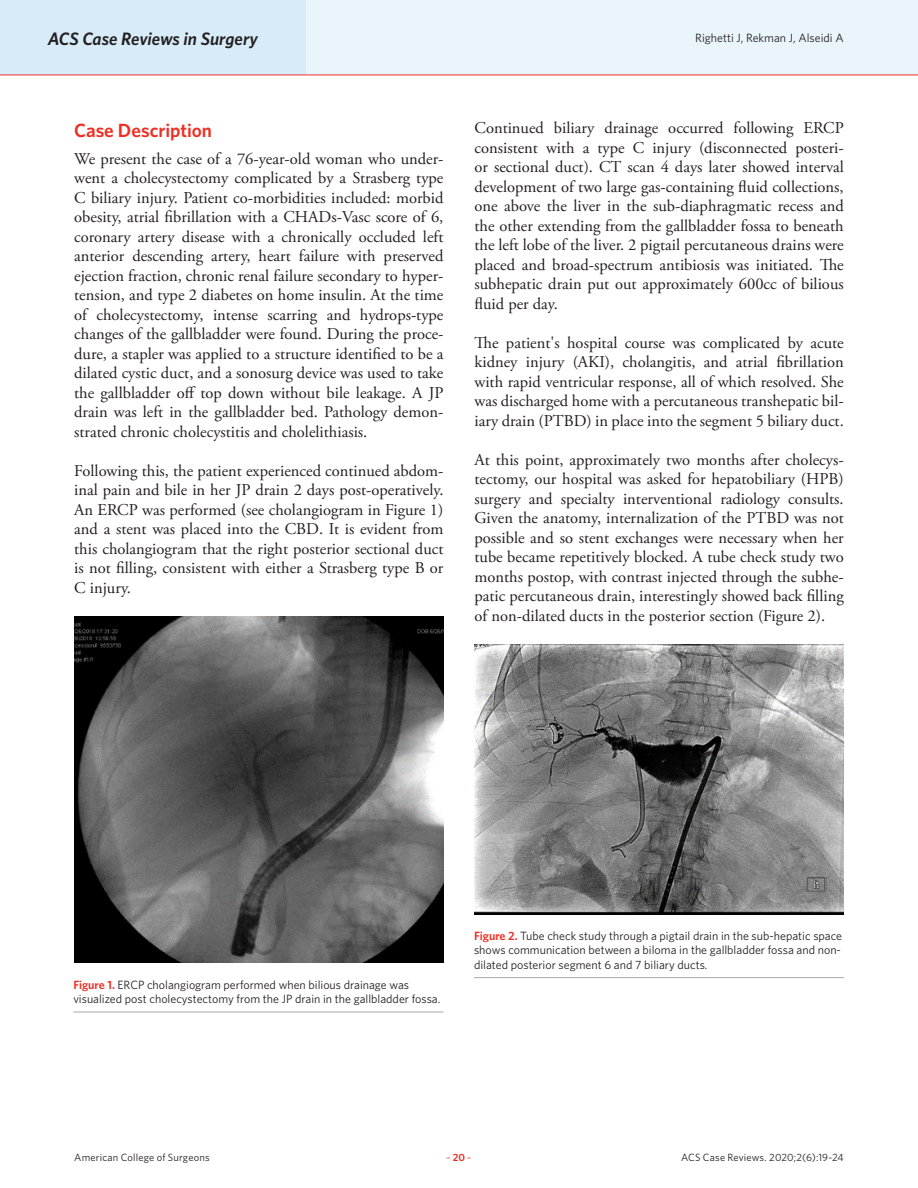
<style>
.page{position:relative;width:918px;height:1188px;background:#fff}
.page>*{position:absolute;margin:0;border:0;box-sizing:border-box;transform-origin:0 0}
.Article_Subhead{font:600 19.2px "Whitney";color:#ee2e22}
.t1{font:italic 600 18px "Whitney";letter-spacing:-.005em;color:#231f20}
.Article_Body_no_inde{font:16.5px/19.5px "Adobe Garamond Pro";color:#231f20;text-align:justify}
.Caption_New{font:12px/14.4px "Whitney";color:#231f20}
.t2{font:10.5px "Whitney";letter-spacing:.015em;color:#231f20}
.t3{font:10.5px "Whitney";color:#ee2e22}
.s1{font-weight:600;color:#ee2e22}
.s2{font-weight:600}
</style>
<div class="page">
<div style="left:0;top:0;width:918px;height:75px;background:#eaf5fb"></div>
<div style="left:0;top:0;width:306px;height:75px;background:#d7ebf8"></div>
<hr style="left:0;top:75px;width:918px;height:1px;background:#ee2e22">
<hr style="left:73px;top:1012px;width:370px;height:1px;background:#a9a8aa">
<hr style="left:474px;top:977px;width:370px;height:1px;background:#a9a8aa">
<img style="left:74px;top:616px;width:369px;height:347px">
<img style="left:475px;top:645px;width:369px;height:270px">
<p class="t1" style="left:48px;top:26px;width:212px">ACS Case Reviews in Surgery</p>
<p class="Caption_New" style="left:695px;top:31px;width:150px">Righetti J, Rekman J, Alseidi A</p>
<p class="Article_Subhead" style="left:74px;top:117px;width:139px">Case Description</p>
<p class="Article_Body_no_inde" style="left:74px;top:149px;width:371px">We present the case of a 76-year-old woman who under&shy;went a cholecystectomy complicated by a Strasberg type C biliary injury. Patient co-morbidities included: morbid obesity, atrial fibrillation with a CHADs-Vasc score of 6, coronary artery disease with a chronically occluded left anterior descending artery, heart failure with preserved ejection fraction, chronic renal failure secondary to hyper&shy;tension, and type 2 diabetes on home insulin. At the time of cholecystectomy, intense scarring and hydrops-type changes of the gallbladder were found. During the proce&shy;dure, a stapler was applied to a structure identified to be a dilated cystic duct, and a sonosurg device was used to take the gallbladder off top down without bile leakage. A JP drain was left in the gallbladder bed. Pathology demon&shy;strated chronic cholecystitis and cholelithiasis.</p>
<p class="Article_Body_no_inde" style="left:74px;top:461px;width:371px">Following this, the patient experienced continued abdom&shy;inal pain and bile in her JP drain 2 days post-operatively.<br>An ERCP was performed (see cholangiogram in Figure 1) and a stent was placed into the CBD. It is evident from this cholangiogram that the right posterior sectional duct is not filling, consistent with either a Strasberg type B or C injury.</p>
<p class="Article_Body_no_inde" style="left:475px;top:119px;width:371px">Continued biliary drainage occurred following ERCP consistent with a type C injury (disconnected posteri&shy;or sectional duct). CT scan 4 days later showed interval development of two large gas-containing fluid collections, one above the liver in the sub-diaphragmatic recess and the other extending from the gallbladder fossa to beneath the left lobe of the liver. 2 pigtail percutaneous drains were placed and broad-spectrum antibiosis was initiated. The subhepatic drain put out approximately 600cc of bilious fluid per day.</p>
<p class="Article_Body_no_inde" style="left:475px;top:334px;width:371px">The patient's hospital course was complicated by acute kidney injury (AKI), cholangitis, and atrial fibrillation with rapid ventricular response, all of which resolved. She was discharged home with a percutaneous transhepatic bil&shy;iary drain (PTBD) in place into the segment 5 biliary duct.</p>
<p class="Article_Body_no_inde" style="left:475px;top:451px;width:371px">At this point, approximately two months after cholecys&shy;tectomy, our hospital was asked for hepatobiliary (HPB) surgery and specialty interventional radiology consults.<br>Given the anatomy, internalization of the PTBD was not possible and so stent exchanges were necessary when her tube became repetitively blocked. A tube check study two months postop, with contrast injected through the subhe&shy;patic percutaneous drain, interestingly showed back filling of non-dilated ducts in the posterior section (Figure 2).</p>
<p class="Caption_New" style="left:73px;top:977px;width:369px"><span class="s1">Figure 1.</span> ERCP cholangiogram performed when bilious drainage was visualized post cholecystectomy from the JP drain in the gallbladder fossa.</p>
<p class="Caption_New" style="left:474px;top:928px;width:370px;text-align:justify"><span class="s1">Figure 2.</span> Tube check study through a pigtail drain in the sub-hepatic space shows communication between a biloma in the gallbladder fossa and non&shy;dilated posterior segment 6 and 7 biliary ducts.</p>
<p class="t2" style="left:74px;top:1150px;width:137px">American College of Surgeons</p>
<p class="t3" style="left:446px;top:1150px;width:27px">–<span class="s2">20</span>–</p>
<p class="t2" style="left:681px;top:1150px;width:164px">ACS Case Reviews. 2020;2(6):19-24</p>
</div>
